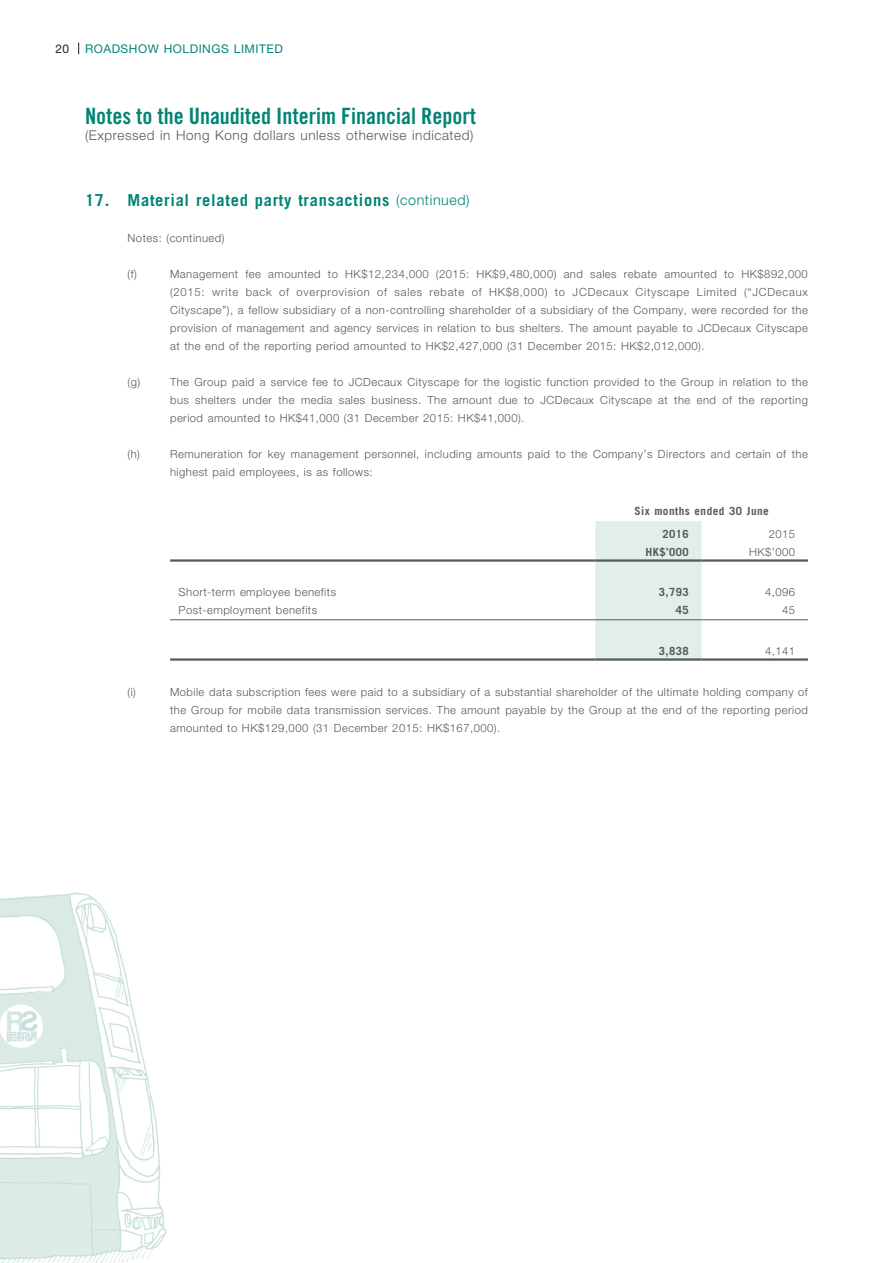
<style>
.page{position:relative;width:893px;height:1263px;background:#fff}
.page>*{position:absolute;margin:0;border:0;box-sizing:border-box;transform-origin:0 0}
.t1{font:22.5px "Trade Gothic Bold Cond Twenty";color:#008575}
.t2{font:700 16.5px "Trade Gothic";letter-spacing:.04em;color:#008575}
.t3{font:300 13.5px "Helvetica Neue";letter-spacing:.04em;color:#57585a}
.t4{font:12px "Helvetica Neue";letter-spacing:.04em;color:#008575}
.t5{font:12px "Helvetica Neue";color:#231f20}
.t6{font:300 11.25px/18px "Helvetica Neue";letter-spacing:.04em;color:#57585a;text-align:justify}
.t7{font:700 11.25px/22.5px "Trade Gothic";letter-spacing:.04em;color:#57585a}
.s1{font-family:"Helvetica Neue";font-weight:300;font-size:14.25px}
</style>
<div class="page">
<img style="left:0;top:892px;width:167px;height:371px">
<div style="left:595px;top:521px;width:107px;height:137px;background:#e2eeec"></div>
<hr style="left:170px;top:559px;width:425px;height:3px;background:#57585a">
<hr style="left:595px;top:559px;width:107px;height:3px;background:#57585a">
<hr style="left:702px;top:559px;width:106px;height:3px;background:#57585a">
<hr style="left:170px;top:619px;width:425px;height:1px;background:#57585a">
<hr style="left:595px;top:619px;width:107px;height:1px;background:#57585a">
<hr style="left:702px;top:619px;width:106px;height:1px;background:#57585a">
<hr style="left:170px;top:658px;width:425px;height:3px;background:#57585a">
<hr style="left:595px;top:658px;width:107px;height:3px;background:#57585a">
<hr style="left:702px;top:658px;width:106px;height:3px;background:#57585a">
<p class="t5" style="left:55px;top:44px;width:15px">20</p>
<p class="t4" style="left:85px;top:44px;width:199px">ROADSHOW HOLDINGS LIMITED</p>
<h1 class="t1" style="left:85px;top:107px;width:393px">Notes to the Unaudited Interim Financial Report</h1>
<p class="t3" style="left:85px;top:130px;width:390px">(Expressed in Hong Kong dollars unless otherwise indicated)</p>
<h2 class="t2" style="left:85px;top:194px;width:386px">17. Material related party transactions <span class="s1">(continued)</span></h2>
<p class="t6" style="left:128px;top:230px;width:98px">Notes: (continued)</p>
<p class="t6" style="left:128px;top:266px;width:11px">(f)</p>
<p class="t6" style="left:170px;top:266px;width:639px">Management fee amounted to HK$12,234,000 (2015: HK$9,480,000) and sales rebate amounted to HK$892,000 (2015: write back of overprovision of sales rebate of HK$8,000) to JCDecaux Cityscape Limited (“JCDecaux Cityscape”), a fellow subsidiary of a non-controlling shareholder of a subsidiary of the Company, were recorded for the provision of management and agency services in relation to bus shelters. The amount payable to JCDecaux Cityscape at the end of the reporting period amounted to HK$2,427,000 (31 December 2015: HK$2,012,000).</p>
<p class="t6" style="left:128px;top:374px;width:14px">(g)</p>
<p class="t6" style="left:170px;top:374px;width:639px">The Group paid a service fee to JCDecaux Cityscape for the logistic function provided to the Group in relation to the bus shelters under the media sales business. The amount due to JCDecaux Cityscape at the end of the reporting period amounted to HK$41,000 (31 December 2015: HK$41,000).</p>
<p class="t6" style="left:128px;top:446px;width:14px">(h)</p>
<p class="t6" style="left:170px;top:446px;width:639px">Remuneration for key management personnel, including amounts paid to the Company’s Directors and certain of the highest paid employees, is as follows:</p>
<p class="t7" style="left:662px;top:501px;width:108px;text-indent:-28px">Six months ended 30 June<br>2016</p>
<p class="t6" style="left:769px;top:526px;width:28px">2015</p>
<p class="t7" style="left:645px;top:541px;width:45px">HK$’000</p>
<p class="t6" style="left:749px;top:544px;width:48px">HK$’000</p>
<p class="t6" style="left:179px;top:584px;width:159px">Short-term employee benefits</p>
<p class="t7" style="left:659px;top:582px;width:32px">3,793</p>
<p class="t6" style="left:765px;top:584px;width:32px">4,096</p>
<p class="t6" style="left:179px;top:602px;width:140px">Post-employment benefits</p>
<p class="t7" style="left:676px;top:600px;width:14px">45</p>
<p class="t6" style="left:782px;top:602px;width:14px">45</p>
<p class="t7" style="left:659px;top:640px;width:32px">3,838</p>
<p class="t6" style="left:765px;top:643px;width:32px">4,141</p>
<p class="t6" style="left:128px;top:684px;width:10px">(i)</p>
<p class="t6" style="left:170px;top:684px;width:639px">Mobile data subscription fees were paid to a subsidiary of a substantial shareholder of the ultimate holding company of the Group for mobile data transmission services. The amount payable by the Group at the end of the reporting period amounted to HK$129,000 (31 December 2015: HK$167,000).</p>
</div>
